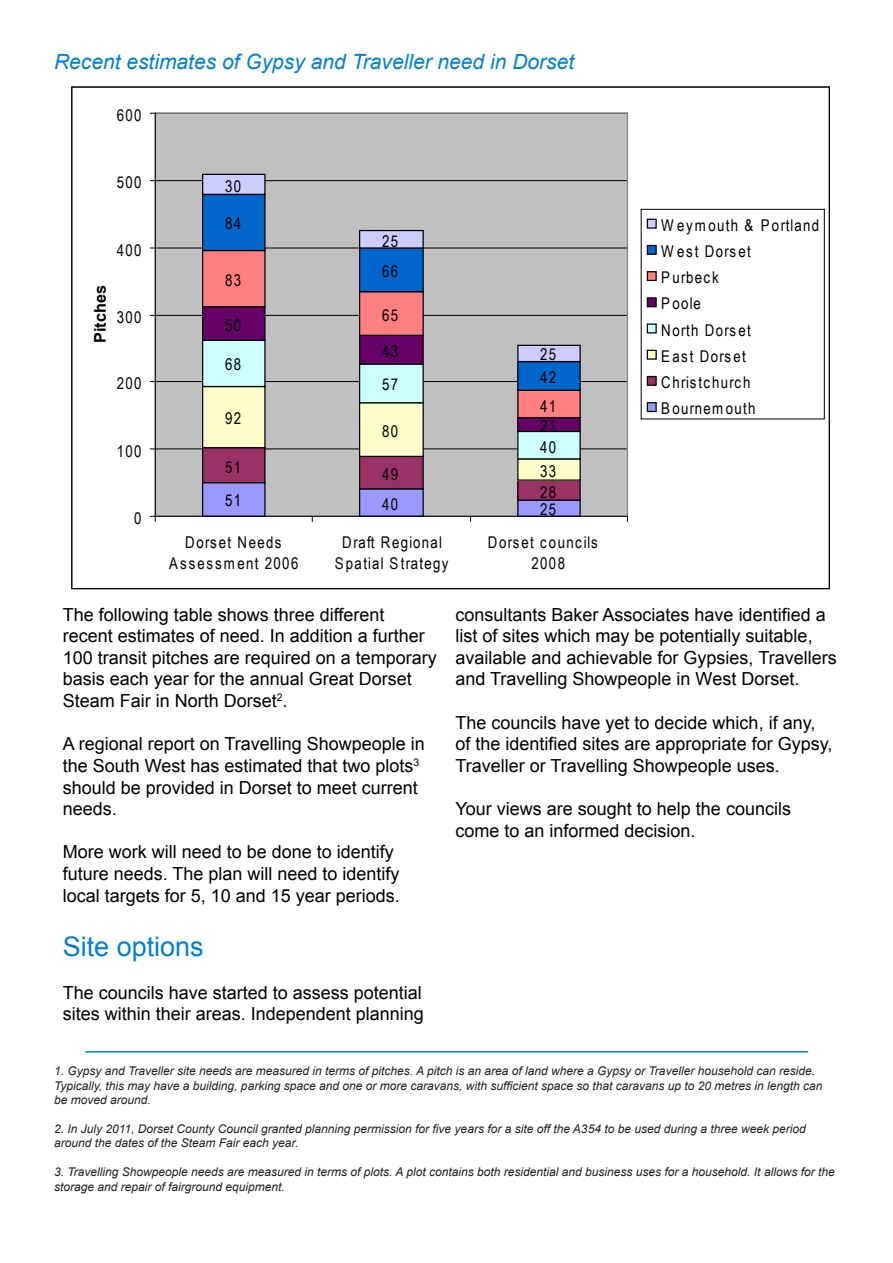
<style>
.page{position:relative;width:893px;height:1263px;background:#fff}
.page>*{position:absolute;margin:0;border:0;box-sizing:border-box;transform-origin:0 0}
.t1{font:27px "Arial";color:#027fd3}
.t2{font:italic 21px "Arial";color:#027fd3}
.t3{font:18px/21.6px "Arial";color:#000}
.t4{font:16.2px/26.2px "Arial Narrow";letter-spacing:.08em;color:#000;text-align:center}
.t5{font:700 16.2px "Arial";color:#000}
.t6{font:italic 12px/14.4px "Arial";color:#231f20}
</style>
<div class="page">
<hr style="left:85px;top:1051px;width:723px;height:1px;background:#027fd3">
<div style="left:155px;top:113px;width:472px;height:403px;background:#c0c0c0"></div>
<hr style="left:155px;top:449px;width:472px;height:1px;background:#000">
<hr style="left:155px;top:381px;width:472px;height:1px;background:#000">
<hr style="left:155px;top:315px;width:472px;height:1px;background:#000">
<hr style="left:155px;top:248px;width:472px;height:1px;background:#000">
<hr style="left:155px;top:180px;width:472px;height:1px;background:#000">
<hr style="left:155px;top:113px;width:472px;height:1px;background:#808080">
<hr style="left:627px;top:113px;width:1px;height:403px;background:#808080">
<div style="left:203px;top:483px;width:62px;height:33px;background:#99f"></div>
<div style="left:360px;top:489px;width:63px;height:27px;background:#99f"></div>
<div style="left:359px;top:488px;width:65px;height:28px;border:1px solid #000"></div>
<div style="left:518px;top:500px;width:62px;height:16px;background:#99f"></div>
<div style="left:517px;top:499px;width:64px;height:17px;border:1px solid #000"></div>
<div style="left:203px;top:448px;width:62px;height:35px;background:#936"></div>
<div style="left:202px;top:447px;width:64px;height:36px;border:1px solid #000"></div>
<div style="left:360px;top:456px;width:63px;height:33px;background:#936"></div>
<div style="left:359px;top:456px;width:65px;height:33px;border:1px solid #000"></div>
<div style="left:518px;top:480px;width:62px;height:20px;background:#936"></div>
<div style="left:517px;top:479px;width:64px;height:22px;border:1px solid #000"></div>
<div style="left:203px;top:386px;width:62px;height:62px;background:#ffc"></div>
<div style="left:202px;top:386px;width:64px;height:62px;border:1px solid #000"></div>
<div style="left:360px;top:403px;width:63px;height:53px;background:#ffc"></div>
<div style="left:359px;top:402px;width:65px;height:55px;border:1px solid #000"></div>
<div style="left:518px;top:459px;width:62px;height:21px;background:#ffc"></div>
<div style="left:517px;top:458px;width:64px;height:23px;border:1px solid #000"></div>
<div style="left:203px;top:340px;width:62px;height:46px;background:#cff"></div>
<div style="left:202px;top:340px;width:64px;height:47px;border:1px solid #000"></div>
<div style="left:360px;top:364px;width:63px;height:39px;background:#cff"></div>
<div style="left:359px;top:363px;width:65px;height:40px;border:1px solid #000"></div>
<div style="left:518px;top:431px;width:62px;height:28px;background:#cff"></div>
<div style="left:517px;top:431px;width:64px;height:28px;border:1px solid #000"></div>
<div style="left:203px;top:307px;width:62px;height:33px;background:#606"></div>
<div style="left:202px;top:306px;width:64px;height:35px;border:1px solid #000"></div>
<div style="left:360px;top:335px;width:63px;height:29px;background:#606"></div>
<div style="left:359px;top:335px;width:65px;height:30px;border:1px solid #000"></div>
<div style="left:518px;top:418px;width:62px;height:13px;background:#606"></div>
<div style="left:517px;top:417px;width:64px;height:15px;border:1px solid #000"></div>
<div style="left:203px;top:250px;width:62px;height:57px;background:#ff8080"></div>
<div style="left:202px;top:250px;width:64px;height:57px;border:1px solid #000"></div>
<div style="left:360px;top:292px;width:63px;height:43px;background:#ff8080"></div>
<div style="left:359px;top:291px;width:65px;height:45px;border:1px solid #000"></div>
<div style="left:518px;top:390px;width:62px;height:28px;background:#ff8080"></div>
<div style="left:517px;top:390px;width:64px;height:28px;border:1px solid #000"></div>
<div style="left:203px;top:194px;width:62px;height:56px;background:#06c"></div>
<div style="left:202px;top:194px;width:64px;height:57px;border:1px solid #000"></div>
<div style="left:360px;top:248px;width:63px;height:44px;background:#06c"></div>
<div style="left:359px;top:247px;width:65px;height:45px;border:1px solid #000"></div>
<div style="left:518px;top:362px;width:62px;height:28px;background:#06c"></div>
<div style="left:517px;top:361px;width:64px;height:30px;border:1px solid #000"></div>
<div style="left:203px;top:174px;width:62px;height:20px;background:#ccf"></div>
<div style="left:202px;top:174px;width:64px;height:21px;border:1px solid #000"></div>
<div style="left:360px;top:231px;width:63px;height:17px;background:#ccf"></div>
<div style="left:359px;top:230px;width:65px;height:19px;border:1px solid #000"></div>
<div style="left:518px;top:345px;width:62px;height:17px;background:#ccf"></div>
<div style="left:517px;top:345px;width:64px;height:17px;border:1px solid #000"></div>
<hr style="left:155px;top:113px;width:1px;height:403px;background:#000">
<hr style="left:155px;top:516px;width:472px;height:1px;background:#000">
<svg style="left:150px;top:516px;width:6px;height:5px"></svg>
<div style="left:647px;top:219px;width:9px;height:9px;background:#ccf"></div>
<div style="left:647px;top:219px;width:10px;height:10px;border:1px solid #000"></div>
<div style="left:647px;top:245px;width:9px;height:9px;background:#06c"></div>
<div style="left:647px;top:245px;width:10px;height:10px;border:1px solid #000"></div>
<div style="left:647px;top:272px;width:9px;height:8px;background:#ff8080"></div>
<div style="left:647px;top:271px;width:10px;height:10px;border:1px solid #000"></div>
<div style="left:647px;top:298px;width:9px;height:9px;background:#606"></div>
<div style="left:647px;top:297px;width:10px;height:10px;border:1px solid #000"></div>
<div style="left:647px;top:324px;width:9px;height:9px;background:#cff"></div>
<div style="left:647px;top:323px;width:10px;height:10px;border:1px solid #000"></div>
<div style="left:647px;top:350px;width:9px;height:9px;background:#ffc"></div>
<div style="left:647px;top:350px;width:10px;height:10px;border:1px solid #000"></div>
<div style="left:647px;top:376px;width:9px;height:9px;background:#936"></div>
<div style="left:647px;top:376px;width:10px;height:10px;border:1px solid #000"></div>
<div style="left:647px;top:403px;width:9px;height:8px;background:#99f"></div>
<div style="left:647px;top:402px;width:10px;height:10px;border:1px solid #000"></div>
<p class="t2" style="left:54px;top:48px;width:522px">Recent estimates of Gypsy and Traveller need in Dorset</p>
<p class="t4" style="left:117px;top:101px;width:26px">600</p>
<p class="t4" style="left:117px;top:169px;width:26px">500</p>
<p class="t4" style="left:117px;top:236px;width:26px">400</p>
<p class="t5" style="left:89px;top:343px;width:59px;rotate:-90deg">Pitches</p>
<p class="t4" style="left:117px;top:304px;width:26px">300</p>
<p class="t4" style="left:117px;top:370px;width:26px">200</p>
<p class="t4" style="left:117px;top:437px;width:26px">100</p>
<p class="t4" style="left:134px;top:504px;width:9px">0</p>
<p class="t4" style="left:225px;top:173px;width:18px">30</p>
<p class="t4" style="left:225px;top:210px;width:18px">84</p>
<p class="t4" style="left:225px;top:266px;width:18px">83</p>
<p class="t4" style="left:225px;top:311px;width:18px">50</p>
<p class="t4" style="left:225px;top:351px;width:18px">68</p>
<p class="t4" style="left:225px;top:405px;width:18px">92</p>
<p class="t4" style="left:225px;top:453px;width:18px">51</p>
<p class="t4" style="left:382px;top:227px;width:18px">25</p>
<p class="t4" style="left:382px;top:257px;width:18px">66</p>
<p class="t4" style="left:382px;top:301px;width:18px">65</p>
<p class="t4" style="left:382px;top:337px;width:18px">43</p>
<p class="t4" style="left:382px;top:371px;width:18px">57</p>
<p class="t4" style="left:382px;top:417px;width:18px">80</p>
<p class="t4" style="left:382px;top:461px;width:18px">49</p>
<p class="t4" style="left:540px;top:341px;width:18px">25</p>
<p class="t4" style="left:540px;top:363px;width:18px">42</p>
<p class="t4" style="left:540px;top:392px;width:18px">41</p>
<p class="t4" style="left:540px;top:412px;width:18px">21</p>
<p class="t4" style="left:540px;top:433px;width:18px">40</p>
<p class="t4" style="left:540px;top:457px;width:18px">33</p>
<p class="t4" style="left:540px;top:478px;width:18px">28</p>
<p class="t4" style="left:225px;top:487px;width:18px">51</p>
<p class="t4" style="left:382px;top:491px;width:18px">40</p>
<p class="t4" style="left:540px;top:496px;width:18px">25</p>
<p class="t4" style="left:169px;top:531px;width:131px;line-height:21.1px">Dorset Needs<br>Assessment 2006</p>
<p class="t4" style="left:335px;top:531px;width:115px;line-height:21.1px">Draft Regional<br>Spatial Strategy</p>
<p class="t4" style="left:532px;top:531px;width:68px;line-height:21.1px;text-align:left;text-indent:-44px">Dorset councils<br>2008</p>
<p class="t4" style="left:661px;top:211px;width:160px;text-align:left">W eymouth &amp; Portland<br>W est Dorset<br>Purbeck<br>Poole<br>North Dorset<br>East Dorset<br>Christchurch<br>Bournemouth</p>
<p class="t3" style="left:63px;top:604px;width:376px">The following table shows three different recent estimates of need. In addition a further 100 transit pitches are required on a temporary basis each year for the annual Great Dorset Steam Fair in North Dorset<sup>2</sup>.</p>
<p class="t3" style="left:63px;top:733px;width:364px">A regional report on Travelling Showpeople in the South West has estimated that two plots<sup>3 </sup>should be provided in Dorset to meet current needs.</p>
<p class="t3" style="left:63px;top:841px;width:339px">More work will need to be done to identify future needs. The plan will need to identify local targets for 5, 10 and 15 year periods.</p>
<p class="t1" style="left:63px;top:928px;width:143px">Site options</p>
<p class="t3" style="left:63px;top:982px;width:363px">The councils have started to assess potential sites within their areas. Independent planning</p>
<p class="t3" style="left:455px;top:604px;width:383px">consultants Baker Associates have identified a list of sites which may be potentially suitable, available and achievable for Gypsies, Travellers and Travelling Showpeople in West Dorset.</p>
<p class="t3" style="left:455px;top:712px;width:378px">The councils have yet to decide which, if any, of the identified sites are appropriate for Gypsy,<br>Traveller or Travelling Showpeople uses.</p>
<p class="t3" style="left:455px;top:798px;width:337px">Your views are sought to help the councils come to an informed decision.</p>
<p class="t6" style="left:54px;top:1064px;width:770px">1. Gypsy and Traveller site needs are measured in terms of pitches. A pitch is an area of land where a Gypsy or Traveller household can reside.<br>Typically, this may have a building, parking space and one or more caravans, with sufficient space so that caravans up to 20 metres in length can be moved around.</p>
<p class="t6" style="left:54px;top:1122px;width:753px">2. In July 2011, Dorset County Council granted planning permission for five years for a site off the A354 to be used during a three week period around the dates of the Steam Fair each year.</p>
<p class="t6" style="left:54px;top:1165px;width:782px">3. Travelling Showpeople needs are measured in terms of plots. A plot contains both residential and business uses for a household. It allows for the storage and repair of fairground equipment.</p>
</div>
